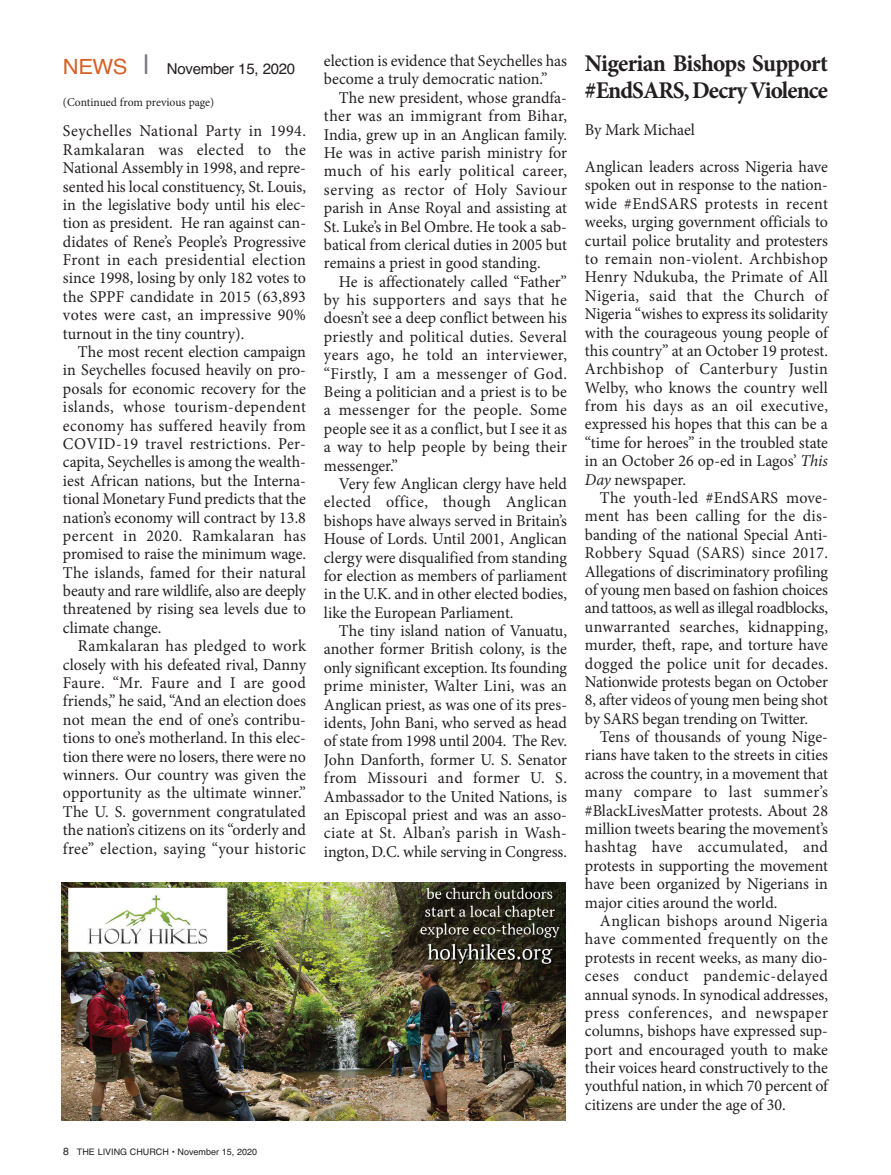
<style>
.page{position:relative;width:891px;height:1175px;background:#fff}
.page>*{position:absolute;margin:0;border:0;box-sizing:border-box;transform-origin:0 0}
.t1{font:700 24px/27px "Minion Pro";letter-spacing:-.035em;color:#231f20}
.t2{font:16.5px/18.5px "Minion Pro";color:#231f20;text-align:justify}
.t3{font:15px "Helvetica";letter-spacing:-.015em;color:#231f20}
.t4{font:12px "Minion Pro";color:#231f20}
.t5{font:9px "Helvetica";color:#231f20}
.s1{font-size:21px;color:#d5622a}
.s2{font-size:27px;color:#77787b}
.s3{font-size:10.5px}
.s4{font-style:italic}
</style>
<div class="page">
<img style="left:62px;top:882px;width:504px;height:238px">
<p class="t3" style="left:63px;top:60px;width:234px"><span class="s1">news</span> <span class="s2">|</span> november 15, 2020</p>
<p class="t4" style="left:63px;top:97px;width:153px">(Continued from previous page)</p>
<p class="t2" style="left:63px;top:123px;width:245px">seychelles national Party in 1994. ramkalaran was elected to the national Assembly in 1998, and repre&shy;sented his local constituency, st. louis, in the legislative body until his elec&shy;tion as president. He ran against can&shy;didates of rene’s People’s Progressive Front in each presidential election since 1998, losing by only 182 votes to the sPPF candidate in 2015 (63,893 votes were cast, an impressive 90% turnout in the tiny country).</p>
<p class="t2" style="left:63px;top:344px;width:245px;text-indent:15px">The most recent election campaign in seychelles focused heavily on pro&shy;posals for economic recovery for the islands, whose tourism-dependent economy has suffered heavily from CoVid-19 travel restrictions. Per&shy;capita, seychelles is among the wealth&shy;iest African nations, but the interna&shy;tional Monetary Fund predicts that the nation’s economy will contract by 13.8 percent in 2020. ramkalaran has promised to raise the minimum wage.<br>The islands, famed for their natural beauty and rare wildlife, also are deeply threatened by rising sea levels due to climate change.</p>
<p class="t2" style="left:63px;top:638px;width:245px;text-indent:15px">ramkalaran has pledged to work closely with his defeated rival, danny Faure. “Mr. Faure and i are good friends,” he said, “And an election does not mean the end of one’s contribu&shy;tions to one’s motherland. in this elec&shy;tion there were no losers, there were no winners. our country was given the opportunity as the ultimate winner.” The U. s. government congratulated the nation’s citizens on its “orderly and free” election, saying “your historic</p>
<p class="t2" style="left:324px;top:53px;width:245px">election is evidence that seychelles has become a truly democratic nation.”</p>
<p class="t2" style="left:324px;top:90px;width:245px;text-indent:15px">The new president, whose grandfa&shy;ther was an immigrant from Bihar, india, grew up in an Anglican family.<br>He was in active parish ministry for much of his early political career, serving as rector of Holy saviour parish in Anse royal and assisting at st. luke’s in Bel ombre. He took a sab&shy;batical from clerical duties in 2005 but remains a priest in good standing.</p>
<p class="t2" style="left:324px;top:274px;width:245px;text-indent:15px">He is affectionately called “Father” by his supporters and says that he doesn’t see a deep conflict between his priestly and political duties. several years ago, he told an interviewer, “Firstly, i am a messenger of God.<br>Being a politician and a priest is to be a messenger for the people. some people see it as a conflict, but i see it as a way to help people by being their messenger.”</p>
<p class="t2" style="left:324px;top:476px;width:245px;text-indent:15px">Very few Anglican clergy have held elected office, though Anglican bishops have always served in Britain’s House of lords. Until 2001, Anglican clergy were disqualified from standing for election as members of parliament in the U.K. and in other elected bodies, like the european Parliament.</p>
<p class="t2" style="left:324px;top:623px;width:245px;text-indent:15px">The tiny island nation of Vanuatu, another former British colony, is the only significant exception. its founding prime minister, Walter lini, was an Anglican priest, as was one of its pres&shy;idents, John Bani, who served as head of state from 1998 until 2004. The rev.<br>John danforth, former U. s. senator from Missouri and former U. s.<br>Ambassador to the United nations, is an episcopal priest and was an asso&shy;ciate at st. Alban’s parish in Wash&shy;ington, d.C. while serving in Congress.</p>
<p class="t5" style="left:63px;top:1146px;width:196px"><span class="s3">8</span> THe LIVInG CHURCH • november 15, 2020</p>
<h1 class="t1" style="left:585px;top:52px;width:245px">Nigerian Bishops Support #EndSARS, Decry Violence</h1>
<p class="t2" style="left:585px;top:122px;width:111px">By Mark Michael</p>
<p class="t2" style="left:585px;top:159px;width:245px">Anglican leaders across nigeria have spoken out in response to the nation&shy;wide #endsArs protests in recent weeks, urging government officials to curtail police brutality and protesters to remain non-violent. Archbishop Henry ndukuba, the Primate of All nigeria, said that the Church of nigeria “wishes to express its solidarity with the courageous young people of this country” at an october 19 protest.<br>Archbishop of Canterbury Justin Welby, who knows the country well from his days as an oil executive, expressed his hopes that this can be a “time for heroes” in the troubled state in an october 26 op-ed in lagos’ <span class="s4">This Day</span> newspaper.</p>
<p class="t2" style="left:585px;top:490px;width:245px;text-indent:15px">The youth-led #endsArs move&shy;ment has been calling for the dis&shy;banding of the national special Anti&shy;robbery squad (sArs) since 2017.<br>Allegations of discriminatory profiling of young men based on fashion choices and tattoos, as well as illegal roadblocks, unwarranted searches, kidnapping, murder, theft, rape, and torture have dogged the police unit for decades. nationwide protests began on october 8, after videos of young men being shot by sArs began trending on Twitter.</p>
<p class="t2" style="left:585px;top:729px;width:245px;text-indent:15px">Tens of thousands of young nige&shy;rians have taken to the streets in cities across the country, in a movement that many compare to last summer’s #BlacklivesMatter protests. About 28 million tweets bearing the movement’s hashtag have accumulated, and protests in supporting the movement have been organized by nigerians in major cities around the world.</p>
<p class="t2" style="left:585px;top:913px;width:245px;text-indent:15px">Anglican bishops around nigeria have commented frequently on the protests in recent weeks, as many dio&shy;ceses conduct pandemic-delayed annual synods. in synodical addresses, press conferences, and newspaper columns, bishops have expressed sup&shy;port and encouraged youth to make their voices heard constructively to the youthful nation, in which 70 percent of citizens are under the age of 30.</p>
</div>
